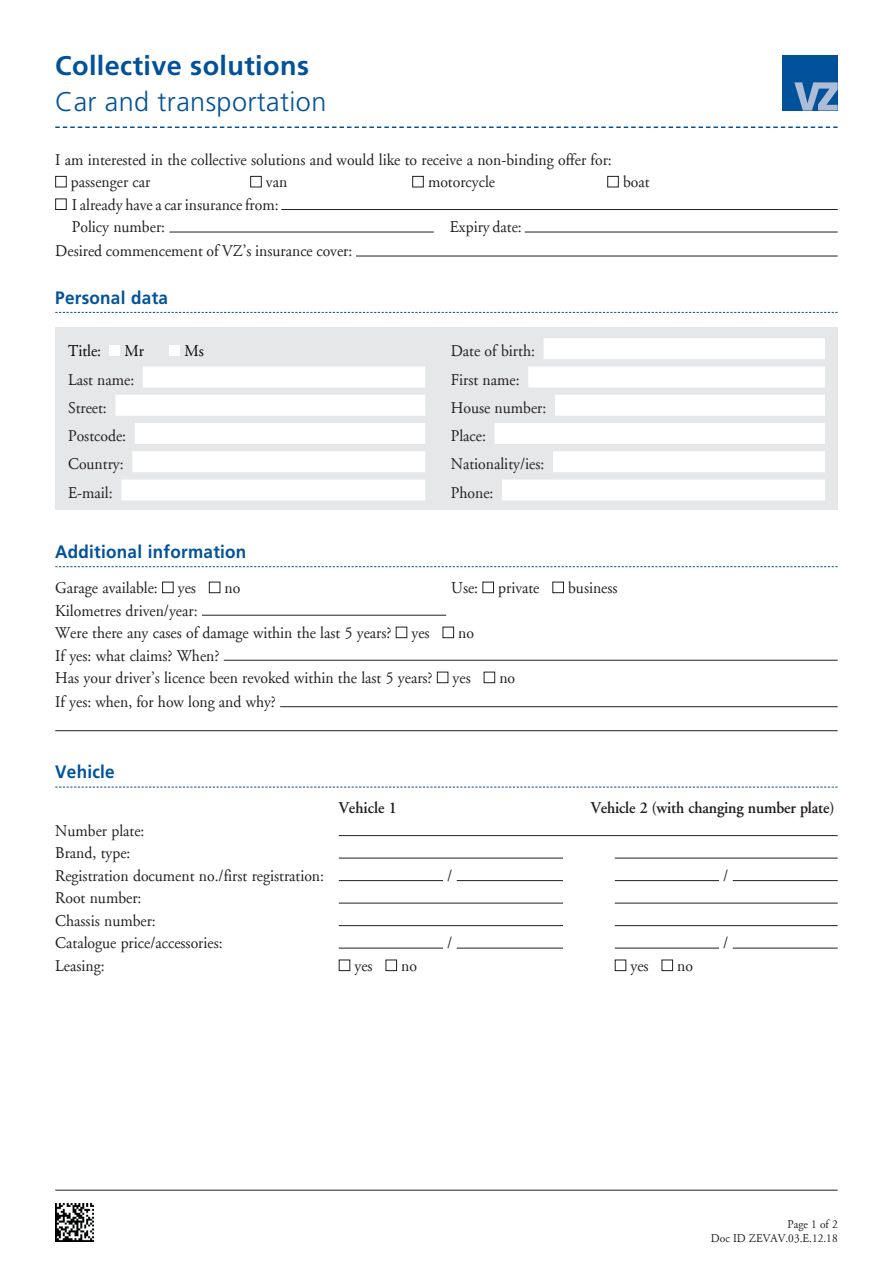
<style>
.page{position:relative;width:893px;height:1263px;background:#fff}
.page>*{position:absolute;margin:0;border:0;box-sizing:border-box;transform-origin:0 0}
.t1{font:300 27px "Frutiger LT";letter-spacing:.015em;color:#01529a}
.t2{font:700 27px "Frutiger LT";letter-spacing:.015em;color:#01529a}
.t3{font:700 18px "Frutiger LT";letter-spacing:.015em;color:#01529a;scale:.95 1}
.t4{font:16.5px/22.5px "Adobe Garamond";color:#231f20;scale:.95 1}
.t5{font:600 16.5px "Adobe Garamond";letter-spacing:-.01em;color:#231f20;scale:.95 1}
.t6{font:16.5px "Adobe Garamond";color:#000;scale:.95 1}
.t7{font:12px/14.4px "Adobe Garamond";color:#231f20;text-align:right;scale:.95 1}
</style>
<div class="page">
<svg style="left:55px;top:126px;width:783px;height:2px"></svg>
<svg style="left:55px;top:312px;width:783px;height:1px"></svg>
<svg style="left:55px;top:566px;width:783px;height:1px"></svg>
<svg style="left:55px;top:787px;width:783px;height:1px"></svg>
<div style="left:55px;top:176px;width:12px;height:11px;border:1px solid #231f20"></div>
<div style="left:250px;top:176px;width:12px;height:11px;border:1px solid #231f20"></div>
<div style="left:412px;top:176px;width:12px;height:11px;border:1px solid #231f20"></div>
<div style="left:607px;top:176px;width:12px;height:11px;border:1px solid #231f20"></div>
<div style="left:55px;top:198px;width:12px;height:12px;border:1px solid #231f20"></div>
<hr style="left:281px;top:209px;width:557px;height:1px;background:#231f20">
<hr style="left:169px;top:232px;width:265px;height:1px;background:#231f20">
<hr style="left:525px;top:232px;width:313px;height:1px;background:#231f20">
<hr style="left:356px;top:256px;width:482px;height:1px;background:#231f20">
<div style="left:162px;top:582px;width:12px;height:11px;border:1px solid #231f20"></div>
<div style="left:209px;top:582px;width:11px;height:11px;border:1px solid #231f20"></div>
<div style="left:482px;top:582px;width:12px;height:11px;border:1px solid #231f20"></div>
<div style="left:552px;top:582px;width:12px;height:11px;border:1px solid #231f20"></div>
<hr style="left:202px;top:615px;width:244px;height:1px;background:#231f20">
<div style="left:396px;top:627px;width:11px;height:11px;border:1px solid #231f20"></div>
<div style="left:443px;top:627px;width:11px;height:11px;border:1px solid #231f20"></div>
<hr style="left:224px;top:660px;width:614px;height:1px;background:#231f20">
<div style="left:437px;top:672px;width:11px;height:11px;border:1px solid #231f20"></div>
<div style="left:484px;top:672px;width:11px;height:11px;border:1px solid #231f20"></div>
<hr style="left:280px;top:706px;width:558px;height:1px;background:#231f20">
<hr style="left:55px;top:730px;width:783px;height:1px;background:#231f20">
<hr style="left:339px;top:835px;width:499px;height:1px;background:#231f20">
<hr style="left:339px;top:858px;width:224px;height:1px;background:#231f20">
<hr style="left:615px;top:858px;width:223px;height:1px;background:#231f20">
<hr style="left:339px;top:880px;width:104px;height:1px;background:#231f20">
<hr style="left:457px;top:880px;width:106px;height:1px;background:#231f20">
<hr style="left:615px;top:880px;width:104px;height:1px;background:#231f20">
<hr style="left:733px;top:880px;width:105px;height:1px;background:#231f20">
<hr style="left:339px;top:903px;width:224px;height:1px;background:#231f20">
<hr style="left:615px;top:903px;width:223px;height:1px;background:#231f20">
<hr style="left:339px;top:925px;width:224px;height:1px;background:#231f20">
<hr style="left:615px;top:925px;width:223px;height:1px;background:#231f20">
<hr style="left:339px;top:948px;width:104px;height:1px;background:#231f20">
<hr style="left:457px;top:948px;width:106px;height:1px;background:#231f20">
<hr style="left:615px;top:948px;width:104px;height:1px;background:#231f20">
<hr style="left:733px;top:948px;width:105px;height:1px;background:#231f20">
<div style="left:339px;top:959px;width:11px;height:12px;border:1px solid #231f20"></div>
<div style="left:386px;top:959px;width:11px;height:12px;border:1px solid #231f20"></div>
<div style="left:615px;top:959px;width:11px;height:12px;border:1px solid #231f20"></div>
<div style="left:662px;top:959px;width:11px;height:12px;border:1px solid #231f20"></div>
<div style="left:55px;top:327px;width:783px;height:183px;background:#e6e7e9"></div>
<div style="left:544px;top:338px;width:281px;height:21px;background:#fff"></div>
<div style="left:143px;top:366px;width:282px;height:21px;background:#fff"></div>
<div style="left:528px;top:366px;width:297px;height:21px;background:#fff"></div>
<div style="left:115px;top:395px;width:310px;height:21px;background:#fff"></div>
<div style="left:555px;top:395px;width:270px;height:21px;background:#fff"></div>
<div style="left:135px;top:423px;width:290px;height:21px;background:#fff"></div>
<div style="left:495px;top:423px;width:330px;height:21px;background:#fff"></div>
<div style="left:132px;top:451px;width:293px;height:21px;background:#fff"></div>
<div style="left:553px;top:451px;width:272px;height:21px;background:#fff"></div>
<div style="left:121px;top:479px;width:304px;height:21px;background:#fff"></div>
<div style="left:502px;top:479px;width:323px;height:21px;background:#fff"></div>
<div style="left:110px;top:345px;width:10px;height:11px;background:#fff"></div>
<div style="left:170px;top:345px;width:10px;height:11px;background:#fff"></div>
<hr style="left:55px;top:1190px;width:783px;height:1px;background:#231f20">
<img style="left:55px;top:1203px;width:39px;height:39px">
<div style="left:782px;top:55px;width:56px;height:55px;background:#01529a"></div>
<svg style="left:794px;top:82px;width:44px;height:28px"></svg>
<h1 class="t2" style="left:55px;top:50px;width:255px">Collective solutions</h1>
<h1 class="t1" style="left:55px;top:86px;width:273px">Car and transportation</h1>
<p class="t4" style="left:71px;top:149px;width:571px;text-indent:-16px">I am interested in the collective solutions and would like to receive a non-binding offer for: passenger car</p>
<p class="t4" style="left:266px;top:171px;width:24px">van</p>
<p class="t4" style="left:428px;top:171px;width:72px">motorcycle</p>
<p class="t4" style="left:623px;top:171px;width:30px">boat</p>
<p class="t4" style="left:72px;top:194px;width:219px">I already have a car insurance from:<br>Policy number:</p>
<p class="t4" style="left:450px;top:216px;width:77px">Expiry date:</p>
<p class="t4" style="left:55px;top:240px;width:314px">Desired commencement of VZ’s insurance cover:</p>
<p class="t3" style="left:55px;top:287px;width:120px">Personal data</p>
<p class="t6" style="left:68px;top:342px;width:36px">Title:</p>
<p class="t6" style="left:124px;top:342px;width:22px">Mr</p>
<p class="t6" style="left:184px;top:342px;width:22px">Ms</p>
<p class="t4" style="left:451px;top:340px;width:90px">Date of birth:</p>
<p class="t4" style="left:68px;top:368px;width:71px">Last name:</p>
<p class="t4" style="left:451px;top:368px;width:74px">First name:</p>
<p class="t4" style="left:68px;top:397px;width:42px">Street:</p>
<p class="t4" style="left:451px;top:397px;width:102px">House number:</p>
<p class="t4" style="left:68px;top:425px;width:63px">Postcode:</p>
<p class="t4" style="left:451px;top:425px;width:39px">Place:</p>
<p class="t4" style="left:68px;top:453px;width:60px">Country:</p>
<p class="t4" style="left:451px;top:453px;width:100px">Nationality/ies:</p>
<p class="t4" style="left:68px;top:481px;width:49px">E-mail:</p>
<p class="t4" style="left:451px;top:481px;width:46px">Phone:</p>
<p class="t3" style="left:55px;top:541px;width:203px">Additional information</p>
<p class="t4" style="left:55px;top:577px;width:150px">Garage available: yes</p>
<p class="t4" style="left:225px;top:577px;width:18px">no</p>
<p class="t4" style="left:451px;top:577px;width:94px">Use: private</p>
<p class="t4" style="left:568px;top:577px;width:54px">business</p>
<p class="t4" style="left:55px;top:599px;width:396px">Kilometres driven/year:<br>Were there any cases of damage within the last 5 years? yes</p>
<p class="t4" style="left:458px;top:622px;width:18px">no</p>
<p class="t4" style="left:55px;top:644px;width:439px">If yes: what claims? When?<br>Has your driver’s licence been revoked within the last 5 years? yes</p>
<p class="t4" style="left:499px;top:667px;width:18px">no</p>
<p class="t4" style="left:55px;top:691px;width:234px">If yes: when, for how long and why?</p>
<p class="t3" style="left:55px;top:761px;width:64px">Vehicle</p>
<p class="t4" style="left:55px;top:820px;width:285px">Number plate:<br>Brand, type:<br>Registration document no./first registration:</p>
<p class="t4" style="left:55px;top:887px;width:178px">Root number:<br>Chassis number:<br>Catalogue price/accessories:</p>
<p class="t5" style="left:339px;top:799px;width:63px">Vehicle 1</p>
<p class="t5" style="left:591px;top:799px;width:258px">Vehicle 2 (with changing number plate)</p>
<p class="t4" style="left:447px;top:865px;width:7px">/</p>
<p class="t4" style="left:723px;top:865px;width:7px">/</p>
<p class="t4" style="left:447px;top:932px;width:7px">/</p>
<p class="t4" style="left:723px;top:932px;width:7px">/</p>
<p class="t4" style="left:55px;top:955px;width:54px">Leasing:</p>
<p class="t4" style="left:354px;top:955px;width:21px">yes</p>
<p class="t4" style="left:401px;top:955px;width:18px">no</p>
<p class="t4" style="left:630px;top:955px;width:21px">yes</p>
<p class="t4" style="left:677px;top:955px;width:18px">no</p>
<p class="t7" style="left:711px;top:1217px;width:135px">Page 1 of 2<br>Doc ID ZEVAV.03.E.12.18</p>
</div>
